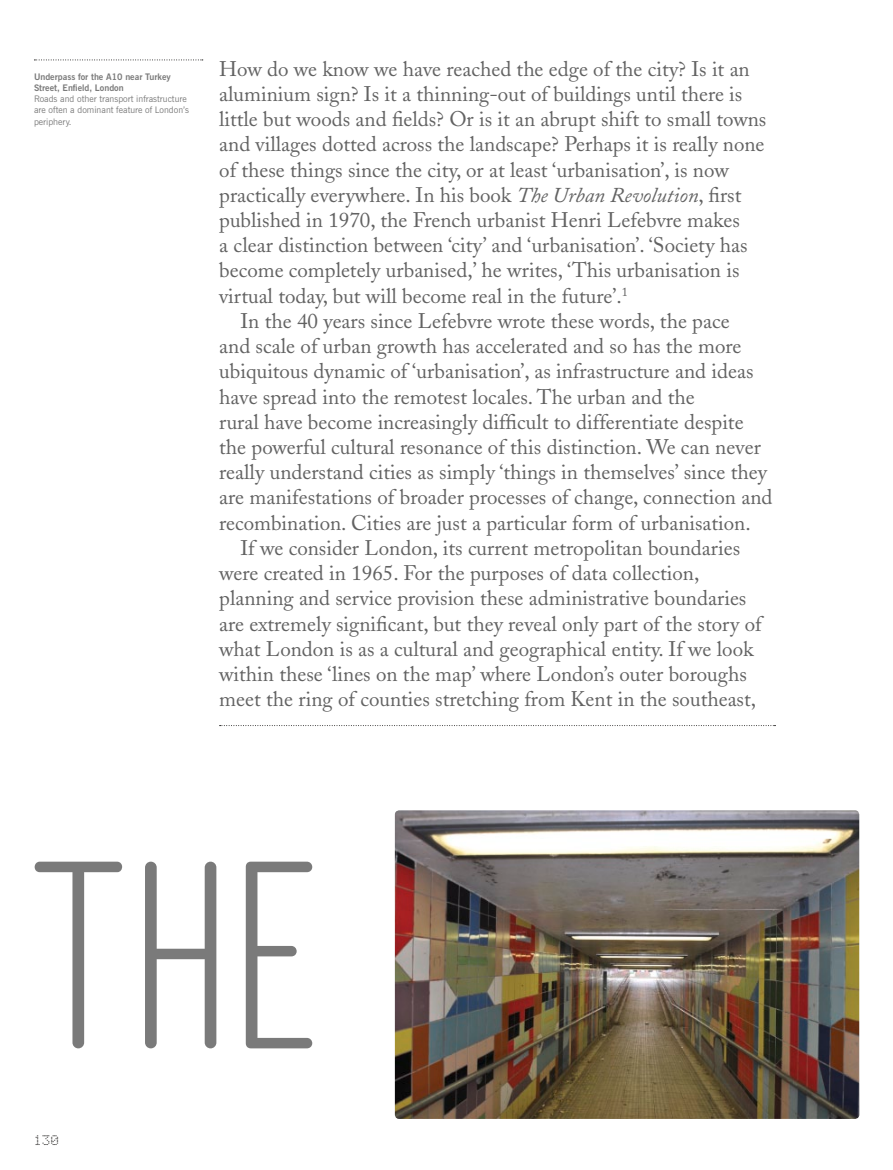
<style>
.page{position:relative;width:893px;height:1170px;background:#fff}
.page>*{position:absolute;margin:0;border:0;box-sizing:border-box;transform-origin:0 0}
.t1{font:100 233.25px "AF Module Classic OT";color:#7a7a7a}
.t2{font:21px "Adobe Caslon";color:#626262}
.t3{font:12px "AF Cashier 1";color:#1a1918}
.t4{font:9px/11.2px "News Gothic BT";color:#7a7a7a}
.t5{font:700 9px/11.2px "News Gothic BT";color:#7a7a7a}
.s1{font-style:italic}
</style>
<div class="page">
<img style="left:395px;top:810px;width:464px;height:308px">
<svg style="left:34px;top:60px;width:169px;height:1px"></svg>
<svg style="left:220px;top:725px;width:555px;height:1px"></svg>
<p class="t5" style="left:34px;top:71px;width:138px">Underpass for the A10 near Turkey<br>Street, Enfield, London</p>
<p class="t4" style="left:34px;top:93px;width:156px">Roads and other transport infrastructure are often a dominant feature of London’s periphery.</p>
<p class="t2" style="left:219px;top:56px;width:532px">How do we know we have reached the edge of the city? Is it an</p>
<p class="t2" style="left:219px;top:81px;width:525px">aluminium sign? Is it a thinning-out of buildings until there is</p>
<p class="t2" style="left:219px;top:107px;width:549px">little but woods and fields? Or is it an abrupt shift to small towns</p>
<p class="t2" style="left:219px;top:132px;width:547px">and villages dotted across the landscape? Perhaps it is really none</p>
<p class="t2" style="left:219px;top:157px;width:511px">of these things since the city, or at least ‘urbanisation’, is now</p>
<p class="t2" style="left:219px;top:182px;width:524px">practically everywhere. In his book <span class="s1">The Urban Revolution</span>, first</p>
<p class="t2" style="left:219px;top:207px;width:522px">published in 1970, the French urbanist Henri Lefebvre makes</p>
<p class="t2" style="left:219px;top:233px;width:530px">a clear distinction between ‘city’ and ‘urbanisation’. ‘Society has</p>
<p class="t2" style="left:219px;top:258px;width:522px">become completely urbanised,’ he writes, ‘This urbanisation is</p>
<p class="t2" style="left:219px;top:283px;width:410px">virtual today, but will become real in the future’.<sup>1</sup></p>
<p class="t2" style="left:240px;top:308px;width:491px">In the 40 years since Lefebvre wrote these words, the pace</p>
<p class="t2" style="left:219px;top:333px;width:524px">and scale of urban growth has accelerated and so has the more</p>
<p class="t2" style="left:219px;top:359px;width:536px">ubiquitous dynamic of ‘urbanisation’, as infrastructure and ideas</p>
<p class="t2" style="left:219px;top:384px;width:477px">have spread into the remotest locales. The urban and the</p>
<p class="t2" style="left:219px;top:409px;width:526px">rural have become increasingly difficult to differentiate despite</p>
<p class="t2" style="left:219px;top:434px;width:543px">the powerful cultural resonance of this distinction. We can never</p>
<p class="t2" style="left:219px;top:459px;width:549px">really understand cities as simply ‘things in themselves’ since they</p>
<p class="t2" style="left:219px;top:485px;width:555px">are manifestations of broader processes of change, connection and</p>
<p class="t2" style="left:219px;top:510px;width:533px">recombination. Cities are just a particular form of urbanisation.</p>
<p class="t2" style="left:240px;top:535px;width:501px">If we consider London, its current metropolitan boundaries</p>
<p class="t2" style="left:219px;top:560px;width:482px">were created in 1965. For the purposes of data collection,</p>
<p class="t2" style="left:219px;top:585px;width:529px">planning and service provision these administrative boundaries</p>
<p class="t2" style="left:219px;top:611px;width:544px">are extremely significant, but they reveal only part of the story of</p>
<p class="t2" style="left:219px;top:636px;width:536px">what London is as a cultural and geographical entity. If we look</p>
<p class="t2" style="left:219px;top:661px;width:529px">within these ‘lines on the map’ where London’s outer boroughs</p>
<p class="t2" style="left:219px;top:686px;width:538px">meet the ring of counties stretching from Kent in the southeast,</p>
<h1 class="t1" style="left:27px;top:801px;width:300px">the</h1>
<p class="t3" style="left:34px;top:1133px;width:27px">130</p>
</div>
